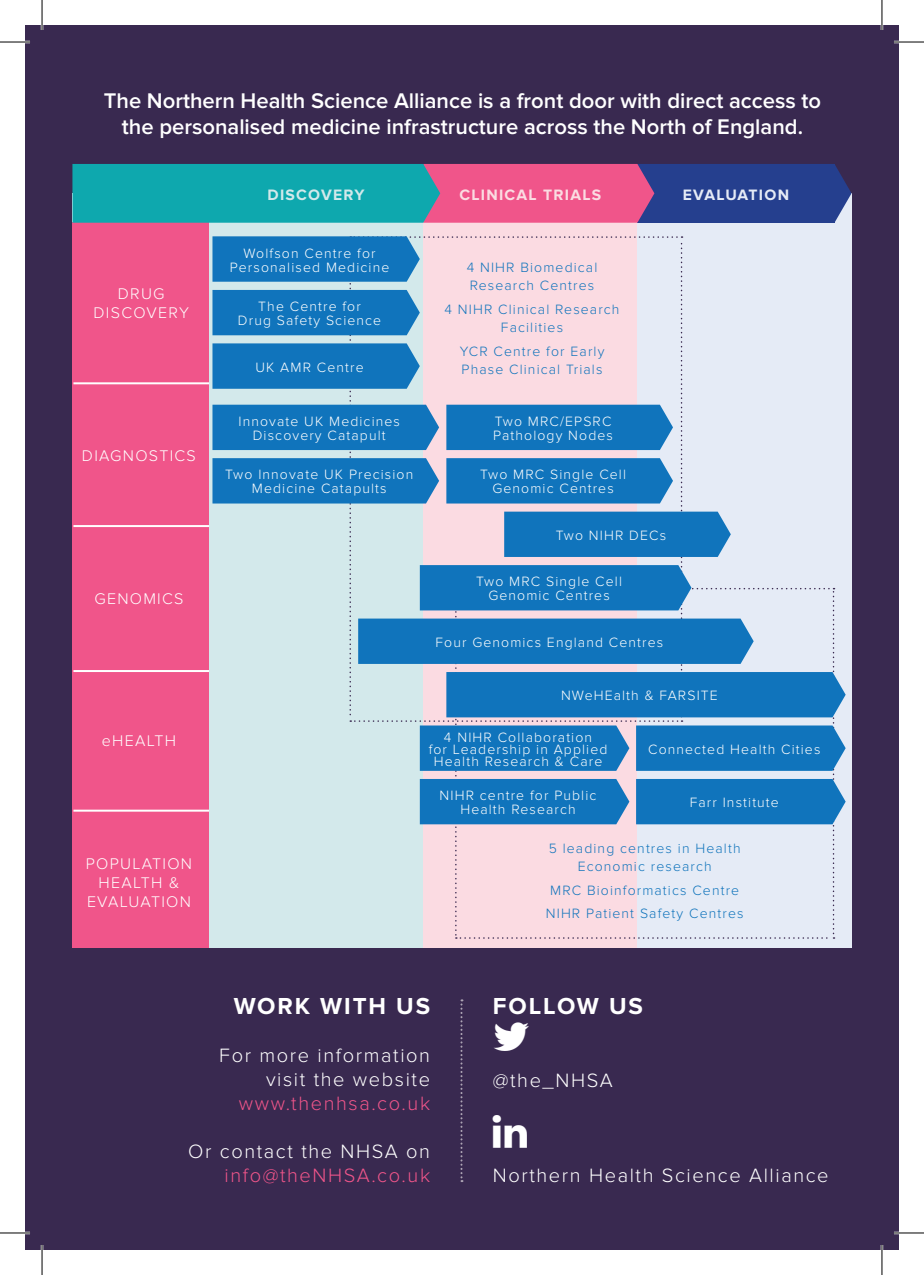
<style>
.page{position:relative;width:924px;height:1275px;background:#fff}
.page>*{position:absolute;margin:0;border:0;box-sizing:border-box;transform-origin:0 0}
.t1{font:700 24px "Proxima Nova";letter-spacing:.08em;color:#fff}
.t2{font:600 22px/26px "Proxima Nova";color:#fff;text-align:center}
.t3{font:300 20px/24px "Proxima Nova";letter-spacing:.08em;color:#fff;text-align:right}
.t4{font:300 20px "Proxima Nova";letter-spacing:.08em;color:#f0558a}
.t5{font:300 16px/19.2px "Proxima Nova";letter-spacing:.08em;color:#fff;text-align:center}
.t6{font:700 15.6px "Proxima Nova";letter-spacing:.08em;color:#fbdce2}
.t7{font:700 15.6px "Proxima Nova";letter-spacing:.08em;color:#e5ebf6}
.t8{font:700 15.6px "Proxima Nova";letter-spacing:.08em;color:#d3e9eb}
.t9{font:300 14px/14px "Proxima Nova";letter-spacing:.08em;color:#fff;text-align:center}
.t10{font:300 14px/18px "Proxima Nova";letter-spacing:.08em;color:#1074bc;text-align:center}
</style>
<div class="page">
<div style="left:25px;top:25px;width:873px;height:1225px;background:#392950"></div>
<div style="left:72px;top:223px;width:137px;height:725px;background:#f0558a"></div>
<div style="left:209px;top:193px;width:214px;height:755px;background:#d3e9eb"></div>
<div style="left:423px;top:193px;width:214px;height:755px;background:#fbdbe2"></div>
<div style="left:637px;top:193px;width:214px;height:755px;background:#e5ebf6"></div>
<svg style="left:460px;top:999px;width:2px;height:183px"></svg>
<hr style="left:73px;top:382px;width:136px;height:2px;background:#fff">
<hr style="left:73px;top:525px;width:136px;height:2px;background:#fff">
<hr style="left:73px;top:670px;width:136px;height:2px;background:#fff">
<hr style="left:73px;top:809px;width:136px;height:2px;background:#fff">
<svg style="left:72px;top:164px;width:779px;height:59px;background:#53769c"></svg>
<svg style="left:212px;top:236px;width:633px;height:702px"></svg>
<hr style="left:0;top:41px;width:30px;height:2px;background:#fff">
<hr style="left:893px;top:41px;width:30px;height:2px;background:#fff">
<hr style="left:0;top:1231px;width:30px;height:3px;background:#fff">
<hr style="left:893px;top:1231px;width:30px;height:3px;background:#fff">
<hr style="left:41px;top:0;width:2px;height:30px;background:#fff">
<hr style="left:41px;top:1245px;width:2px;height:30px;background:#fff">
<hr style="left:880px;top:0;width:2px;height:30px;background:#fff">
<hr style="left:880px;top:1245px;width:2px;height:30px;background:#fff">
<hr style="left:0;top:42px;width:30px;height:1px;background:#000">
<hr style="left:893px;top:42px;width:30px;height:1px;background:#000">
<hr style="left:0;top:1232px;width:30px;height:1px;background:#000">
<hr style="left:893px;top:1232px;width:30px;height:1px;background:#000">
<hr style="left:42px;top:0;width:1px;height:30px;background:#000">
<hr style="left:42px;top:1245px;width:1px;height:30px;background:#000">
<hr style="left:881px;top:0;width:1px;height:30px;background:#000">
<hr style="left:881px;top:1245px;width:1px;height:30px;background:#000">
<h2 class="t2" style="left:104px;top:88px;width:718px">The Northern Health Science Alliance is a front door with direct access to the personalised medicine infrastructure across the North of England.</h2>
<p class="t5" style="left:93px;top:284px;width:97px">DRUG<br>DISCOVERY</p>
<p class="t5" style="left:82px;top:446px;width:115px">DIAGNOSTICS</p>
<p class="t5" style="left:94px;top:589px;width:91px">GENOMICS</p>
<p class="t5" style="left:102px;top:731px;width:76px">eHEALTH</p>
<p class="t5" style="left:86px;top:854px;width:108px">POPULATION<br>HEALTH &amp;<br>EVALUATION</p>
<p class="t8" style="left:267px;top:185px;width:99px">DISCOVERY</p>
<p class="t6" style="left:459px;top:185px;width:143px">CLINICAL TRIALS</p>
<p class="t7" style="left:682px;top:185px;width:108px">EVALUATION</p>
<p class="t9" style="left:230px;top:246px;width:161px">Wolfson Centre for<br>Personalised Medicine</p>
<p class="t9" style="left:238px;top:300px;width:145px">The Centre for<br>Drug Safety Science</p>
<p class="t9" style="left:255px;top:360px;width:110px">UK AMR Centre</p>
<p class="t9" style="left:238px;top:414px;width:163px">Innovate UK Medicines<br>Discovery Catapult</p>
<p class="t9" style="left:225px;top:468px;width:189px">Two Innovate UK Precision<br>Medicine Catapults</p>
<p class="t10" style="left:466px;top:259px;width:132px;text-align:left">4 NIHR Biomedical<br>Research Centres</p>
<p class="t10" style="left:444px;top:301px;width:176px">4 NIHR Clinical Research<br>Facilities</p>
<p class="t10" style="left:459px;top:342px;width:146px;text-align:left">YCR Centre for Early<br>Phase Clinical Trials</p>
<p class="t9" style="left:493px;top:414px;width:121px;text-align:left">Two MRC/EPSRC<br>Pathology Nodes</p>
<p class="t9" style="left:480px;top:468px;width:147px">Two MRC Single Cell<br>Genomic Centres</p>
<p class="t9" style="left:555px;top:528px;width:112px">Two NIHR DECs</p>
<p class="t9" style="left:476px;top:575px;width:147px">Two MRC Single Cell<br>Genomic Centres</p>
<p class="t9" style="left:435px;top:635px;width:229px">Four Genomics England Centres</p>
<p class="t9" style="left:560px;top:689px;width:158px">NWeHEalth &amp; FARSITE</p>
<p class="t9" style="left:428px;top:731px;width:180px;line-height:12px">4 NIHR Collaboration<br>for Leadership in Applied<br>Health Research &amp; Care</p>
<p class="t9" style="left:439px;top:788px;width:158px">NIHR centre for Public<br>Health Research</p>
<p class="t9" style="left:648px;top:742px;width:174px">Connected Health Cities</p>
<p class="t9" style="left:689px;top:795px;width:91px">Farr Institute</p>
<p class="t10" style="left:548px;top:839px;width:193px">5 leading centres in Health<br>Economic research</p>
<p class="t10" style="left:545px;top:878px;width:199px;line-height:23.6px">MRC Bioinformatics Centre<br>NIHR Patient Safety Centres</p>
<h1 class="t1" style="left:234px;top:992px;width:198px">WORK WITH US</h1>
<h3 class="t3" style="left:219px;top:1043px;width:212px">For more information visit the website</h3>
<h3 class="t4" style="left:238px;top:1091px;width:193px">www.thenhsa.co.uk</h3>
<h3 class="t3" style="left:188px;top:1139px;width:243px">Or contact the NHSA on</h3>
<h3 class="t4" style="left:224px;top:1163px;width:207px">info@theNHSA.co.uk</h3>
<h1 class="t1" style="left:492px;top:992px;width:151px">FOLLOW US</h1>
<h3 class="t3" style="left:492px;top:1068px;width:121px">@the_NHSA</h3>
<h3 class="t3" style="left:492px;top:1163px;width:337px">Northern Health Science Alliance</h3>
</div>
